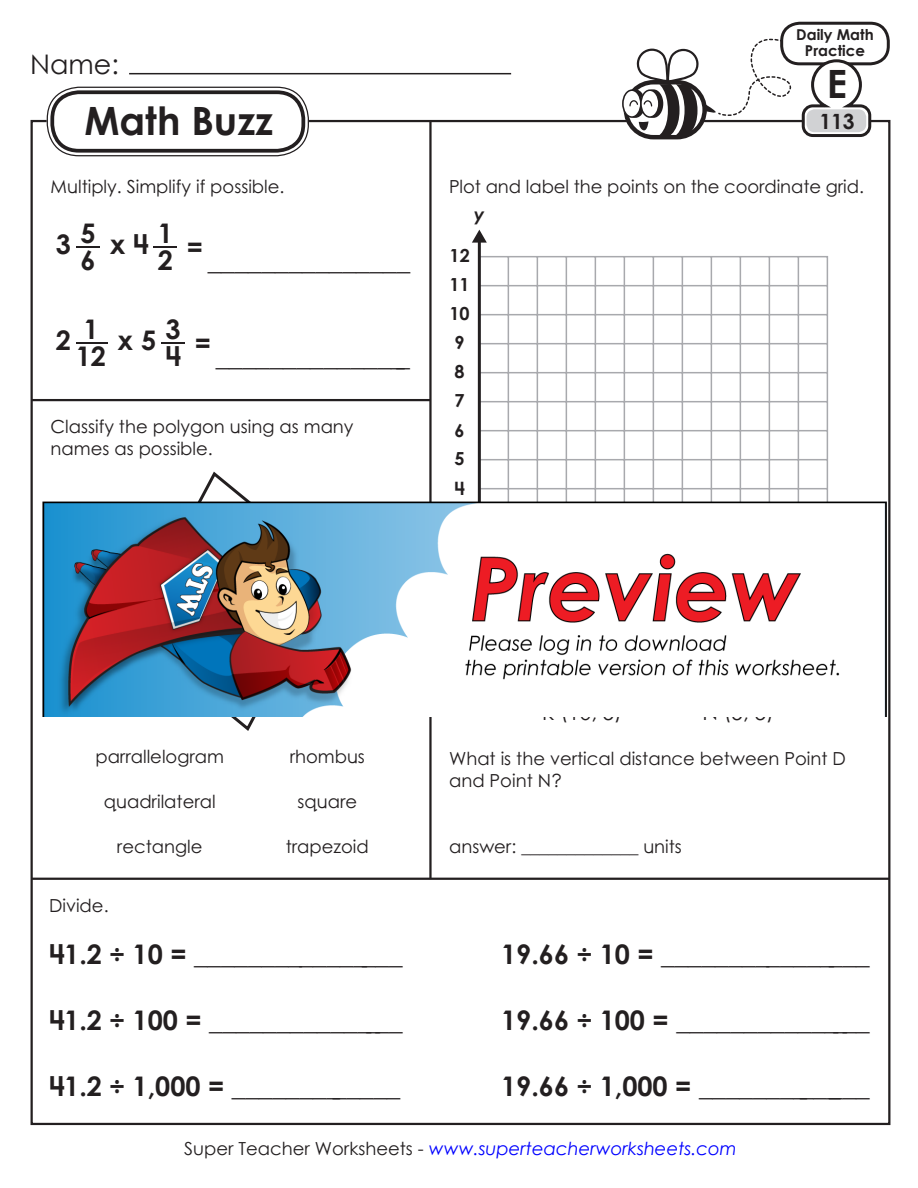
<style>
.page{position:relative;width:918px;height:1188px;background:#fff}
.page>*{position:absolute;margin:0;border:0;box-sizing:border-box;transform-origin:0 0}
.t1{font:700 39px "Century Gothic 2";color:#231f20}
.t2{font:700 27px/27px "Century STW4";color:#231f20}
.t3{font:27px "Century Gothic 2";color:#231f20}
.t4{font:21px "Century STW4";color:#231f20}
.t5{font:700 21px "Century Gothic 2";color:#231f20}
.t6{font:18px/21.6px "Century STW4";color:#231f20}
.t7{font:italic 18px "Century Gothic 2";color:#00f}
.t8{font:700 18px "Century STW4";color:#231f20}
.t9{font:italic 700 18px "Century STW4";color:#231f20}
.t10{font:700 15px/15.8px "Century Gothic 2";color:#231f20;text-align:center}
.s1{font-family:"Open Sans"}
.s2{font-style:normal;color:#231f20}
</style>
<div class="page">
<hr style="left:76px;top:246px;width:24px;height:2px;background:#231f20">
<hr style="left:153px;top:246px;width:24px;height:2px;background:#231f20">
<hr style="left:76px;top:342px;width:31px;height:2px;background:#231f20">
<hr style="left:161px;top:342px;width:24px;height:2px;background:#231f20">
<hr style="left:31px;top:399px;width:400px;height:2px;background:#231f20">
<svg style="left:477px;top:243px;width:352px;height:241px"></svg>
<svg style="left:472px;top:230px;width:15px;height:13px"></svg>
<svg style="left:126px;top:471px;width:178px;height:260px"></svg>
<hr style="left:31px;top:878px;width:859px;height:2px;background:#231f20">
<div style="left:780px;top:22px;width:110px;height:43px;border:3px solid #231f20;border-radius:18px"></div>
<svg style="left:800px;top:59px;width:73px;height:78px"></svg>
<div style="left:807px;top:109px;width:59px;height:23px;background:#d1d2d4;border-radius:8px"></div>
<svg style="left:622px;top:38px;width:171px;height:101px"></svg>
<div style="left:47px;top:87px;width:262px;height:69px;border:8px solid #fff;border-radius:28px"></div>
<div style="left:50px;top:90px;width:255px;height:63px;background:#fff;border-radius:28px"></div>
<div style="left:47px;top:87px;width:262px;height:69px;border:1px solid #231f20;border-radius:32px"></div>
<div style="left:50px;top:90px;width:255px;height:63px;border:4px solid #231f20;border-radius:27px"></div>
<hr style="left:129px;top:73px;width:382px;height:1px;background:#231f20">
<hr style="left:429px;top:121px;width:3px;height:758px;background:#231f20">
<img style="left:42px;top:484px;width:845px;height:232px">
<h2 class="t3" style="left:30px;top:45px;width:90px">Name:</h2>
<p class="t10" style="left:796px;top:26px;width:79px">Daily Math<br>Practice</p>
<h1 class="t1" style="left:827px;top:54px;width:22px">E</h1>
<h1 class="t1" style="left:84px;top:92px;width:190px">Math Buzz</h1>
<p class="t5" style="left:819px;top:105px;width:37px">113</p>
<p class="t6" style="left:51px;top:175px;width:235px">Multiply. Simplify if possible.</p>
<h2 class="t2" style="left:56px;top:230px;width:17px">3</h2>
<h2 class="t2" style="left:158px;top:218px;width:17px">1<br>2</h2>
<h2 class="t2" style="left:80px;top:218px;width:17px">5<br>6</h2>
<h2 class="t2" style="left:110px;top:230px;width:40px">x 4</h2>
<h2 class="t2" style="left:187px;top:232px;width:18px">=</h2>
<h2 class="t2" style="left:208px;top:246px;width:204px">_______________</h2>
<h2 class="t2" style="left:56px;top:323px;width:52px;line-height:21.3px;text-align:right">2 1<br>12</h2>
<h2 class="t2" style="left:166px;top:314px;width:17px">3<br>4</h2>
<h2 class="t2" style="left:118px;top:326px;width:40px">x 5</h2>
<h2 class="t2" style="left:195px;top:328px;width:18px">=</h2>
<h2 class="t2" style="left:216px;top:342px;width:196px">_______________</h2>
<p class="t6" style="left:51px;top:415px;width:305px">Classify the polygon using as many names as possible.</p>
<p class="t6" style="left:449px;top:175px;width:416px">Plot and label the points on the coordinate grid.</p>
<p class="t9" style="left:474px;top:201px;width:12px">y</p>
<p class="t8" style="left:450px;top:242px;width:22px">12</p>
<p class="t8" style="left:450px;top:271px;width:22px">11</p>
<p class="t8" style="left:450px;top:300px;width:22px">10</p>
<p class="t8" style="left:455px;top:329px;width:12px">9</p>
<p class="t8" style="left:455px;top:358px;width:12px">8</p>
<p class="t8" style="left:455px;top:387px;width:12px">7</p>
<p class="t8" style="left:455px;top:416px;width:12px">6</p>
<p class="t8" style="left:455px;top:445px;width:12px">5</p>
<p class="t8" style="left:455px;top:474px;width:12px">4</p>
<p class="t6" style="left:95px;top:746px;width:130px">parrallelogram</p>
<p class="t6" style="left:104px;top:791px;width:113px">quadrilateral</p>
<p class="t6" style="left:117px;top:836px;width:87px">rectangle</p>
<p class="t6" style="left:290px;top:746px;width:77px">rhombus</p>
<p class="t6" style="left:298px;top:791px;width:61px">square</p>
<p class="t6" style="left:286px;top:836px;width:85px">trapezoid</p>
<p class="t6" style="left:49px;top:894px;width:61px">Divide.</p>
<h2 class="t2" style="left:49px;top:939px;width:355px">41.2 <span class="s1">÷</span> 10 = ________________</h2>
<h2 class="t2" style="left:49px;top:1005px;width:355px">41.2 <span class="s1">÷</span> 100 = _______________</h2>
<h2 class="t2" style="left:49px;top:1071px;width:353px">41.2 <span class="s1">÷</span> 1,000 = _____________</h2>
<p class="t4" style="left:542px;top:697px;width:82px">K (10, 5)</p>
<p class="t4" style="left:702px;top:697px;width:73px">N (5, 5)</p>
<p class="t6" style="left:449px;top:748px;width:398px">What is the vertical distance between Point D and Point N?</p>
<p class="t6" style="left:449px;top:835px;width:234px">answer: _____________ units</p>
<h2 class="t2" style="left:501px;top:939px;width:370px">19.66 <span class="s1">÷</span> 10 = ________________</h2>
<h2 class="t2" style="left:501px;top:1005px;width:370px">19.66 <span class="s1">÷</span> 100 = _______________</h2>
<h2 class="t2" style="left:501px;top:1071px;width:370px">19.66 <span class="s1">÷</span> 1,000 = ______________</h2>
<p class="t7" style="left:184px;top:1136px;width:554px"><span class="s2">Super Teacher Worksheets -</span> www.superteacherworksheets.com</p>
</div>
